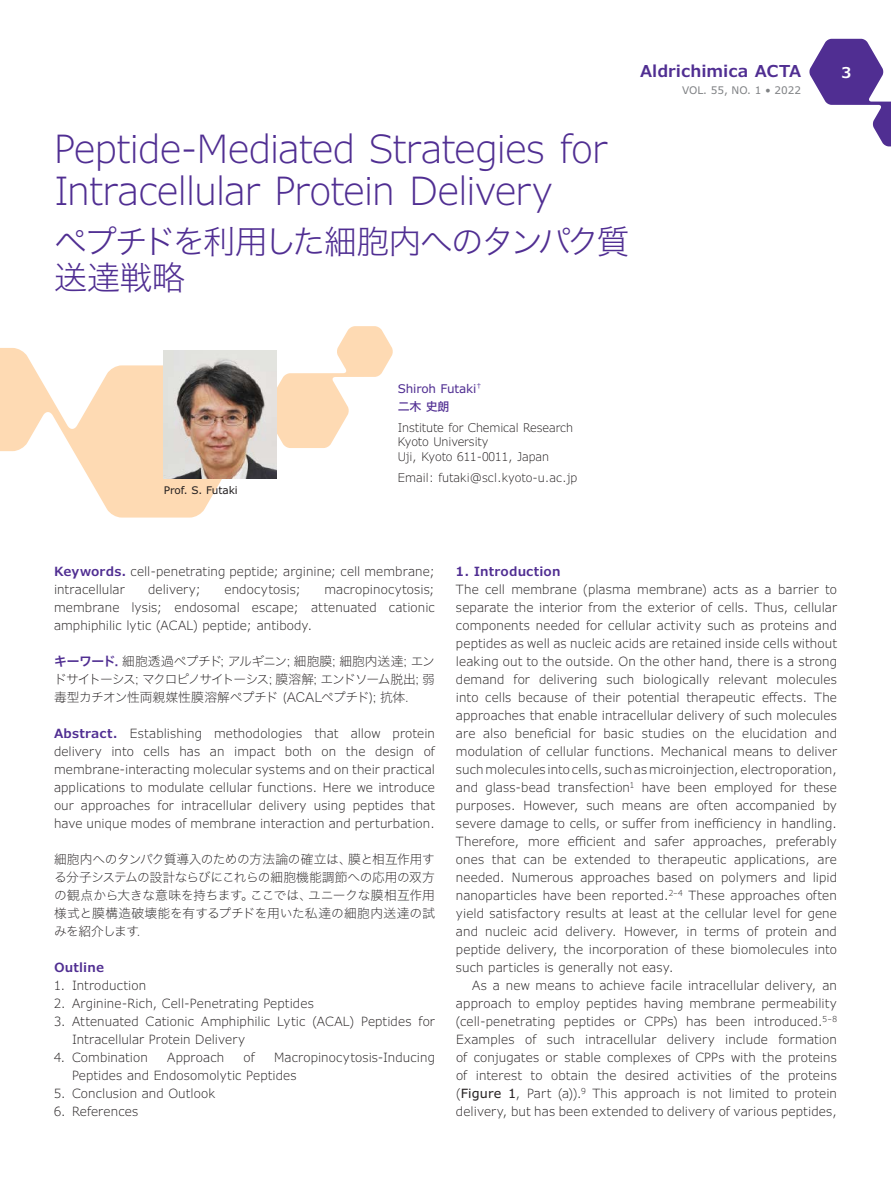
<style>
.page{position:relative;width:891px;height:1188px;background:#fff}
.page>*{position:absolute;margin:0;border:0;box-sizing:border-box;transform-origin:0 0}
.t1{font:300 39px/42px "Verdana Pro";letter-spacing:-.025em;color:#502e92}
.t2{font:33px/36px "Hiragino Sans W2";letter-spacing:-.075em;color:#502e92}
.t3{font:600 16.5px "Verdana Pro";color:#502e92}
.t4{font:600 15px "Verdana Pro";color:#fff}
.t5{font:300 12.75px/18px "Verdana Pro";letter-spacing:.01em;color:#231f20;text-align:justify}
.t6{font:12.75px/18px "Hiragino Sans W1";letter-spacing:-.015em;color:#231f20;text-align:justify}
.t7{font:600 12.75px "Verdana Pro";letter-spacing:.015em;color:#502e92}
.t8{font:300 12px/14.4px "Verdana Pro";letter-spacing:-.01em;color:#231f20}
.t9{font:12px "Verdana Pro";letter-spacing:-.01em;color:#502e92}
.t10{font:12px "Hiragino Sans W5";color:#502e92}
.t11{font:10.5px "Verdana Pro";color:#808285}
.t12{font:10.5px "Verdana Pro";letter-spacing:-.01em;color:#231f20}
.s1{font-weight:600;color:#502e92}
.s2{font-family:"Hiragino Sans W6";color:#502e92}
.s3{font-weight:400}
</style>
<div class="page">
<svg style="left:809px;top:39px;width:82px;height:107px"></svg>
<svg style="left:265px;top:326px;width:128px;height:122px"></svg>
<svg style="left:0;top:348px;width:241px;height:170px"></svg>
<img style="left:164px;top:351px;width:112px;height:128px">
<p class="t3" style="left:640px;top:60px;width:163px">Aldrichimica ACTA</p>
<p class="t4" style="left:842px;top:62px;width:11px">3</p>
<p class="t11" style="left:682px;top:84px;width:121px">VOL. 55, NO. 1 • 2022</p>
<h1 class="t1" style="left:54px;top:128px;width:555px">Peptide-Mediated Strategies for<br>Intracellular Protein Delivery</h1>
<h2 class="t2" style="left:54px;top:221px;width:577px">ペプチドを利用した細胞内へのタンパク質送達戦略</h2>
<p class="t12" style="left:164px;top:483px;width:75px">Prof. S. Futaki</p>
<p class="t9" style="left:398px;top:381px;width:85px">Shiroh Futaki<sup>†</sup></p>
<p class="t10" style="left:398px;top:395px;width:53px">二木 史朗</p>
<p class="t8" style="left:398px;top:421px;width:177px">Institute for Chemical Research<br>Kyoto University<br>Uji, Kyoto 611-0011, Japan</p>
<p class="t8" style="left:398px;top:470px;width:181px">Email: futaki@scl.kyoto-u.ac.jp</p>
<p class="t5" style="left:54px;top:563px;width:383px"><span class="s1">Keywords.</span> cell-penetrating peptide; arginine; cell membrane; intracellular</p>
<p class="t5" style="left:148px;top:581px;width:54px">delivery;</p>
<p class="t5" style="left:225px;top:581px;width:78px">endocytosis;</p>
<p class="t5" style="left:54px;top:581px;width:383px;text-indent:271px">macropinocytosis; membrane lysis; endosomal escape; attenuated cationic amphiphilic lytic (ACAL) peptide; antibody.</p>
<p class="t6" style="left:54px;top:651px;width:382px"><span class="s2">キーワード.</span> 細胞透過ペプチド; アルギニン; 細胞膜; 細胞内送達; エンドサイトーシス; マクロピノサイトーシス; 膜溶解; エンドソーム脱出; 弱毒型カチオン性両親媒性膜溶解ペプチド (ACALペプチド); 抗体.</p>
<p class="t5" style="left:54px;top:725px;width:383px"><span class="s1">Abstract.</span> Establishing methodologies that allow protein delivery into cells has an impact both on the design of membrane-interacting molecular systems and on their practical applications to modulate cellular functions. Here we introduce our approaches for intracellular delivery using peptides that have unique modes of membrane interaction and perturbation.</p>
<p class="t6" style="left:54px;top:849px;width:383px">細胞内へのタンパク質導入のための方法論の確立は、膜と相互作用する分子システムの設計ならびにこれらの細胞機能調節への応用の双方の観点から大きな意味を持ちます。ここでは、ユニークな膜相互作用様式と膜構造破壊能を有するプチドを用いた私達の細胞内送達の試みを紹介します.</p>
<p class="t7" style="left:54px;top:959px;width:52px">Outline</p>
<p class="t5" style="left:54px;top:977px;width:94px">1. Introduction</p>
<p class="t5" style="left:54px;top:995px;width:261px">2. Arginine-Rich, Cell-Penetrating Peptides</p>
<p class="t5" style="left:72px;top:1013px;width:364px;text-indent:-18px">3. Attenuated Cationic Amphiphilic Lytic (ACAL) Peptides for<br>Intracellular Protein Delivery</p>
<p class="t5" style="left:54px;top:1049px;width:95px">4. Combination</p>
<p class="t5" style="left:167px;top:1049px;width:59px">Approach</p>
<p class="t5" style="left:244px;top:1049px;width:13px">of</p>
<p class="t5" style="left:72px;top:1049px;width:365px;text-indent:202px">Macropinocytosis-Inducing<br>Peptides and Endosomolytic Peptides</p>
<p class="t5" style="left:54px;top:1085px;width:163px">5. Conclusion and Outlook</p>
<p class="t5" style="left:54px;top:1103px;width:86px">6. References</p>
<p class="t7" style="left:456px;top:563px;width:106px">1. Introduction</p>
<p class="t5" style="left:456px;top:581px;width:383px">The cell membrane (plasma membrane) acts as a barrier to separate the interior from the exterior of cells. Thus, cellular components needed for cellular activity such as proteins and peptides as well as nucleic acids are retained inside cells without leaking out to the outside. On the other hand, there is a strong demand for delivering such biologically relevant molecules into cells because of their potential therapeutic effects. The approaches that enable intracellular delivery of such molecules are also beneficial for basic studies on the elucidation and modulation of cellular functions. Mechanical means to deliver such molecules into cells, such as microinjection, electroporation, and glass-bead transfection<sup>1</sup> have been employed for these purposes. However, such means are often accompanied by severe damage to cells, or suffer from inefficiency in handling.<br>Therefore, more efficient and safer approaches, preferably ones that can be extended to therapeutic applications, are needed. Numerous approaches based on polymers and lipid nanoparticles have been reported.<sup>2–4</sup> These approaches often yield satisfactory results at least at the cellular level for gene and nucleic acid delivery. However, in terms of protein and peptide delivery, the incorporation of these biomolecules into such particles is generally not easy.</p>
<p class="t5" style="left:456px;top:977px;width:383px;text-indent:16px">As a new means to achieve facile intracellular delivery, an approach to employ peptides having membrane permeability (cell-penetrating peptides or CPPs) has been introduced.<sup>5–8<br></sup>Examples of such intracellular delivery include formation of conjugates or stable complexes of CPPs with the proteins of interest to obtain the desired activities of the proteins (<span class="s3">Figure 1</span>, Part (a)).<sup>9</sup> This approach is not limited to protein delivery, but has been extended to delivery of various peptides,</p>
</div>
